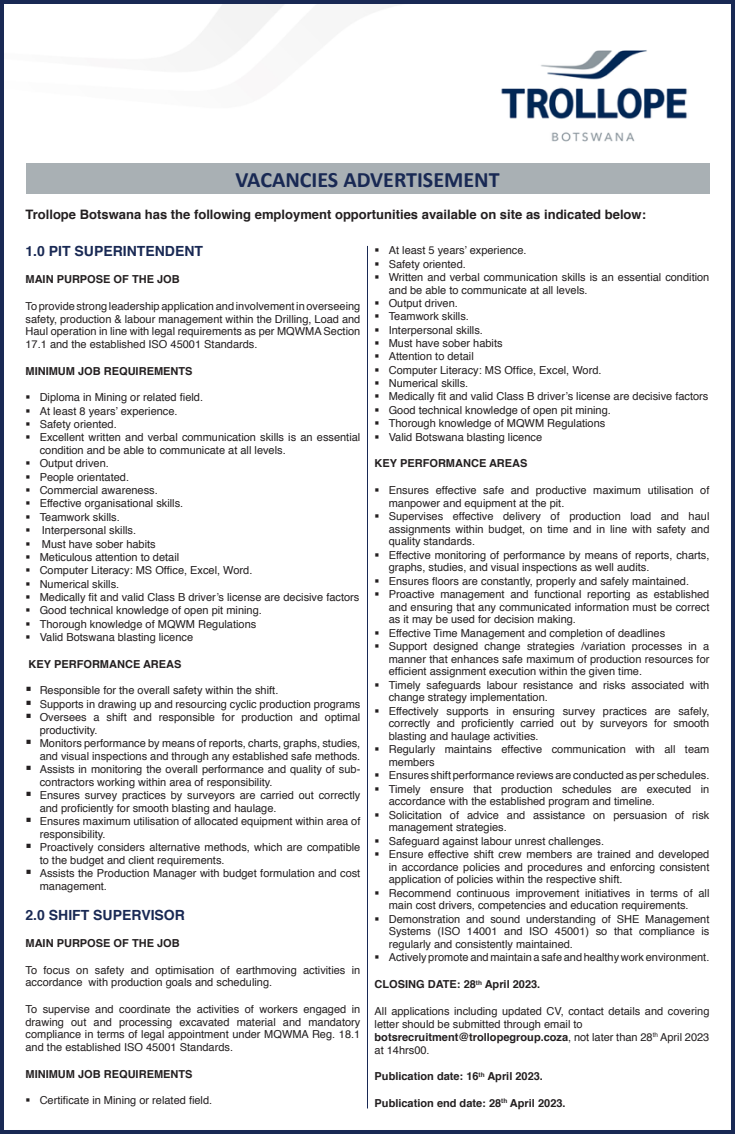
<style>
.page{position:relative;width:735px;height:1134px;background:#fff}
.page>*{position:absolute;margin:0;border:0;box-sizing:border-box;transform-origin:0 0}
.t1{font:700 22px "Calibri";color:#192954}
.t2{font:700 14px "Helvetica";color:#192954}
.t3{font:700 13px "Helvetica";color:#231f20}
.t4{font:11px/12.7px "Helvetica";color:#231f20}
.t5{font:700 11px/12.6px "Helvetica";color:#231f20}
.s1{font-weight:400}
</style>
<div class="page">
<img style="left:200px;top:5px;width:487px;height:137px">
<div style="left:0;top:0;width:734px;height:1134px;border:4px solid #192954"></div>
<div style="left:26px;top:163px;width:683px;height:30px;background:#a9b0b4"></div>
<hr style="left:367px;top:246px;width:1px;height:862px;background:#192954">
<p class="t1" style="left:235px;top:165px;width:265px">VACANCIES ADVERTISEMENT</p>
<p class="t3" style="left:26px;top:204px;width:621px">Trollope Botswana has the following employment opportunities available on site as indicated below:</p>
<p class="t2" style="left:26px;top:240px;width:179px">1.0 PIT SUPERINTENDENT</p>
<p class="t5" style="left:26px;top:273px;width:156px">MAIN PURPOSE OF THE JOB</p>
<p class="t4" style="left:26px;top:300px;width:336px;text-align:justify">To provide strong leadership application and involvement in overseeing safety, production &amp; labour management within the Drilling, Load and Haul operation in line with legal requirements as per MQWMA Section 17.1 and the established ISO 45001 Standards.</p>
<p class="t5" style="left:26px;top:364px;width:168px">MINIMUM JOB REQUIREMENTS</p>
<p class="t4" style="left:26px;top:391px;width:179px">▪ Diploma in Mining or related field.</p>
<p class="t4" style="left:26px;top:405px;width:153px">▪ At least 8 years’ experience.</p>
<p class="t4" style="left:26px;top:418px;width:93px">▪ Safety oriented.</p>
<p class="t4" style="left:40px;top:431px;width:322px;text-indent:-14px">▪ Excellent written and verbal communication skills is an essential condition and be able to communicate at all levels.</p>
<p class="t4" style="left:26px;top:457px;width:85px">▪ Output driven.</p>
<p class="t4" style="left:26px;top:471px;width:105px">▪ People orientated.</p>
<p class="t4" style="left:26px;top:484px;width:134px">▪ Commercial awareness.</p>
<p class="t4" style="left:26px;top:498px;width:159px">▪ Effective organisational skills.</p>
<p class="t4" style="left:26px;top:511px;width:96px">▪ Teamwork skills.</p>
<p class="t4" style="left:26px;top:524px;width:112px">▪ Interpersonal skills.</p>
<p class="t4" style="left:26px;top:538px;width:132px">▪ Must have sober habits</p>
<p class="t4" style="left:26px;top:551px;width:155px">▪ Meticulous attention to detail</p>
<p class="t4" style="left:26px;top:564px;width:228px">▪ Computer Literacy: MS Office, Excel, Word.</p>
<p class="t4" style="left:26px;top:578px;width:95px">▪ Numerical skills.</p>
<p class="t4" style="left:26px;top:591px;width:335px">▪ Medically fit and valid Class B driver’s license are decisive factors</p>
<p class="t4" style="left:26px;top:604px;width:238px">▪ Good technical knowledge of open pit mining.</p>
<p class="t4" style="left:26px;top:618px;width:232px">▪ Thorough knowledge of MQWM Regulations</p>
<p class="t4" style="left:26px;top:631px;width:169px">▪ Valid Botswana blasting licence</p>
<p class="t5" style="left:29px;top:658px;width:154px">KEY PERFORMANCE AREAS</p>
<p class="t4" style="left:26px;top:685px;width:254px">▪ Responsible for the overall safety within the shift.</p>
<p class="t4" style="left:26px;top:698px;width:336px">▪ Supports in drawing up and resourcing cyclic production programs</p>
<p class="t4" style="left:40px;top:711px;width:322px;text-indent:-14px">▪ Oversees a shift and responsible for production and optimal productivity.</p>
<p class="t4" style="left:26px;top:737px;width:336px;text-align:right">▪ Monitors performance by means of reports, charts, graphs, studies, and visual inspections and through any established safe methods.</p>
<p class="t4" style="left:40px;top:763px;width:322px;text-indent:-14px">▪ Assists in monitoring the overall performance and quality of sub&shy;contractors working within area of responsibility.</p>
<p class="t4" style="left:40px;top:789px;width:322px;text-indent:-14px">▪ Ensures survey practices by surveyors are carried out correctly and proficiently for smooth blasting and haulage.</p>
<p class="t4" style="left:40px;top:815px;width:322px;text-indent:-14px">▪ Ensures maximum utilisation of allocated equipment within area of responsibility.</p>
<p class="t4" style="left:40px;top:841px;width:322px;text-indent:-14px">▪ Proactively considers alternative methods, which are compatible to the budget and client requirements.</p>
<p class="t4" style="left:40px;top:867px;width:322px;text-indent:-14px">▪ Assists the Production Manager with budget formulation and cost management.</p>
<p class="t2" style="left:26px;top:904px;width:161px">2.0 SHIFT SUPERVISOR</p>
<p class="t5" style="left:26px;top:937px;width:156px">MAIN PURPOSE OF THE JOB</p>
<p class="t4" style="left:26px;top:964px;width:336px">To focus on safety and optimisation of earthmoving activities in accordance with production goals and scheduling.</p>
<p class="t4" style="left:26px;top:1003px;width:336px;text-align:justify">To supervise and coordinate the activities of workers engaged in drawing out and processing excavated material and mandatory compliance in terms of legal appointment under MQWMA Reg. 18.1 and the established ISO 45001 Standards.</p>
<p class="t5" style="left:26px;top:1067px;width:168px">MINIMUM JOB REQUIREMENTS</p>
<p class="t4" style="left:26px;top:1094px;width:188px">▪ Certificate in Mining or related field.</p>
<p class="t4" style="left:374px;top:244px;width:153px">▪ At least 5 years’ experience.</p>
<p class="t4" style="left:374px;top:258px;width:93px">▪ Safety oriented.</p>
<p class="t4" style="left:388px;top:271px;width:322px;text-indent:-14px">▪ Written and verbal communication skills is an essential condition and be able to communicate at all levels.</p>
<p class="t4" style="left:374px;top:297px;width:85px">▪ Output driven.</p>
<p class="t4" style="left:374px;top:310px;width:96px">▪ Teamwork skills.</p>
<p class="t4" style="left:374px;top:324px;width:110px">▪ Interpersonal skills.</p>
<p class="t4" style="left:374px;top:337px;width:129px">▪ Must have sober habits</p>
<p class="t4" style="left:374px;top:350px;width:101px">▪ Attention to detail</p>
<p class="t4" style="left:374px;top:364px;width:228px">▪ Computer Literacy: MS Office, Excel, Word.</p>
<p class="t4" style="left:374px;top:377px;width:95px">▪ Numerical skills.</p>
<p class="t4" style="left:374px;top:391px;width:335px">▪ Medically fit and valid Class B driver’s license are decisive factors</p>
<p class="t4" style="left:374px;top:404px;width:238px">▪ Good technical knowledge of open pit mining.</p>
<p class="t4" style="left:374px;top:417px;width:232px">▪ Thorough knowledge of MQWM Regulations</p>
<p class="t4" style="left:374px;top:431px;width:169px">▪ Valid Botswana blasting licence</p>
<p class="t5" style="left:374px;top:457px;width:154px">KEY PERFORMANCE AREAS</p>
<p class="t4" style="left:388px;top:484px;width:322px;text-indent:-14px">▪ Ensures effective safe and productive maximum utilisation of manpower and equipment at the pit.</p>
<p class="t4" style="left:388px;top:510px;width:322px;text-align:justify;text-indent:-14px">▪ Supervises effective delivery of production load and haul assignments within budget, on time and in line with safety and quality standards.</p>
<p class="t4" style="left:388px;top:549px;width:322px;text-indent:-14px">▪ Effective monitoring of performance by means of reports, charts, graphs, studies, and visual inspections as well audits.</p>
<p class="t4" style="left:374px;top:575px;width:316px">▪ Ensures floors are constantly, properly and safely maintained.</p>
<p class="t4" style="left:388px;top:588px;width:322px;text-align:justify;text-indent:-14px">▪ Proactive management and functional reporting as established and ensuring that any communicated information must be correct as it may be used for decision making.</p>
<p class="t4" style="left:374px;top:627px;width:292px">▪ Effective Time Management and completion of deadlines</p>
<p class="t4" style="left:388px;top:640px;width:322px;text-align:justify;text-indent:-14px">▪ Support designed change strategies /variation processes in a manner that enhances safe maximum of production resources for efficient assignment execution within the given time.</p>
<p class="t4" style="left:388px;top:679px;width:322px;text-indent:-14px">▪ Timely safeguards labour resistance and risks associated with change strategy implementation.</p>
<p class="t4" style="left:388px;top:705px;width:322px;text-align:justify;text-indent:-14px">▪ Effectively supports in ensuring survey practices are safely, correctly and proficiently carried out by surveyors for smooth blasting and haulage activities.</p>
<p class="t4" style="left:388px;top:743px;width:322px;text-indent:-14px">▪ Regularly maintains effective communication with all team members</p>
<p class="t4" style="left:374px;top:769px;width:336px">▪ Ensures shift performance reviews are conducted as per schedules.</p>
<p class="t4" style="left:388px;top:783px;width:322px;text-indent:-14px">▪ Timely ensure that production schedules are executed in accordance with the established program and timeline.</p>
<p class="t4" style="left:388px;top:809px;width:322px;text-indent:-14px">▪ Solicitation of advice and assistance on persuasion of risk management strategies.</p>
<p class="t4" style="left:374px;top:835px;width:231px">▪ Safeguard against labour unrest challenges.</p>
<p class="t4" style="left:388px;top:848px;width:322px;text-align:justify;text-indent:-14px">▪ Ensure effective shift crew members are trained and developed in accordance policies and procedures and enforcing consistent application of policies within the respective shift.</p>
<p class="t4" style="left:388px;top:887px;width:322px;text-indent:-14px">▪ Recommend continuous improvement initiatives in terms of all main cost drivers, competencies and education requirements.</p>
<p class="t4" style="left:388px;top:913px;width:322px;text-align:justify;text-indent:-14px">▪ Demonstration and sound understanding of SHE Management Systems (ISO 14001 and ISO 45001) so that compliance is regularly and consistently maintained.</p>
<p class="t4" style="left:374px;top:951px;width:336px">▪ Actively promote and maintain a safe and healthy work environment.</p>
<p class="t5" style="left:374px;top:978px;width:167px">CLOSING DATE: 28<sup>th</sup> April 2023.</p>
<p class="t4" style="left:374px;top:1005px;width:336px">All applications including updated CV, contact details and covering letter should be submitted through email to</p>
<p class="t5" style="left:374px;top:1031px;width:336px">botsrecruitment@trollopegroup.coza<span class="s1">, not later than 28</span><sup>th</sup> <span class="s1">April 2023 at 14hrs00.</span></p>
<p class="t5" style="left:374px;top:1070px;width:170px">Publication date: 16<sup>th</sup> April 2023.</p>
<p class="t5" style="left:374px;top:1097px;width:192px">Publication end date: 28<sup>th</sup> April 2023.</p>
</div>
